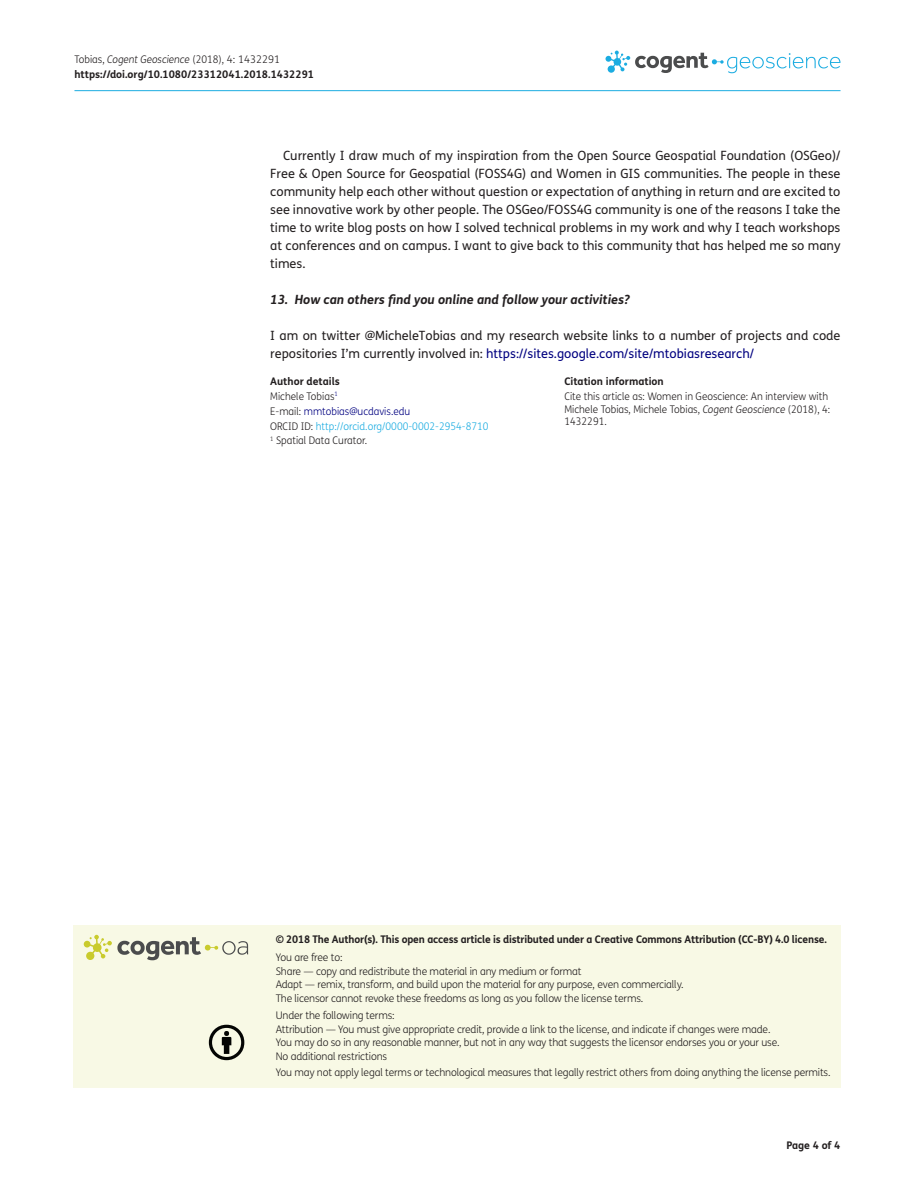
<style>
.page{position:relative;width:915px;height:1191px;background:#fff}
.page>*{position:absolute;margin:0;border:0;box-sizing:border-box;transform-origin:0 0}
.t1{font:12.75px/18px "FS Me Pro";color:#231f20;text-align:justify}
.t2{font:italic 700 12.75px "FS Me Pro";color:#231f20}
.t3{font:300 10.5px/13.5px "FS Me Pro";letter-spacing:-.015em;color:#231f20}
.t4{font:300 10.5px/14.9px "FS Me Pro";letter-spacing:-.015em;color:#231f20;scale:.95 1}
.t5{font:700 10.5px/15px "FS Me Pro";letter-spacing:-.015em;color:#231f20}
.s1{font-weight:300}
.s2{font-weight:300;font-style:italic}
.s3{color:#000080}
.s4{font-weight:700}
.s5{color:#1bace1}
.s6{font-style:italic}
</style>
<div class="page">
<hr style="left:74px;top:90px;width:766px;height:1px;background:#1bace1">
<svg style="left:605px;top:51px;width:235px;height:22px"></svg>
<svg style="left:84px;top:934px;width:164px;height:26px"></svg>
<svg style="left:209px;top:1024px;width:35px;height:36px"></svg>
<p class="t5" style="left:74px;top:51px;width:241px"><span class="s1">Tobias,</span> <span class="s2">Cogent Geoscience</span> <span class="s1">(2018), 4: 1432291 </span>https://doi.org/10.1080/23312041.2018.1432291</p>
<p class="t1" style="left:270px;top:146px;width:571px;text-indent:13px">Currently I draw much of my inspiration from the Open Source Geospatial Foundation (OSGeo)/ Free &amp; Open Source for Geospatial (FOSS4G) and Women in GIS communities. The people in these community help each other without question or expectation of anything in return and are excited to see innovative work by other people. The OSGeo/FOSS4G community is one of the reasons I take the time to write blog posts on how I solved technical problems in my work and why I teach workshops at conferences and on campus. I want to give back to this community that has helped me so many times.</p>
<p class="t2" style="left:270px;top:289px;width:361px">13. How can others find you online and follow your activities?</p>
<p class="t1" style="left:270px;top:326px;width:571px">I am on twitter @MicheleTobias and my research website links to a number of projects and code repositories I’m currently involved in: <span class="s3">https://sites.google.com/site/mtobiasresearch/</span></p>
<p class="t4" style="left:270px;top:373px;width:231px"><span class="s4">Author details<br></span>Michele Tobias<sup>1<br></sup>E-mail: <span class="s3">mmtobias@ucdavis.edu<br></span>ORCID ID: <span class="s5">http://orcid.org/0000-0002-2954-8710<br></span><sup>1</sup> Spatial Data Curator.</p>
<p class="t5" style="left:564px;top:373px;width:101px">Citation information</p>
<p class="t4" style="left:564px;top:389px;width:281px;line-height:12.8px">Cite this article as: Women in Geoscience: An interview with<br>Michele Tobias, Michele Tobias, <span class="s6">Cogent Geoscience</span> (2018), 4:<br>1432291.</p>
<p class="t5" style="left:276px;top:931px;width:552px">© 2018 The Author(s). This open access article is distributed under a Creative Commons Attribution (CC-BY) 4.0 license.</p>
<p class="t3" style="left:276px;top:950px;width:409px">You are free to:<br>Share — copy and redistribute the material in any medium or format<br>Adapt — remix, transform, and build upon the material for any purpose, even commercially.<br>The licensor cannot revoke these freedoms as long as you follow the license terms.</p>
<p class="t3" style="left:276px;top:1008px;width:505px">Under the following terms:<br>Attribution — You must give appropriate credit, provide a link to the license, and indicate if changes were made.<br>You may do so in any reasonable manner, but not in any way that suggests the licensor endorses you or your use.<br>No additional restrictions</p>
<p class="t3" style="left:276px;top:1065px;width:556px">You may not apply legal terms or technological measures that legally restrict others from doing anything the license permits.</p>
<p class="t5" style="left:786px;top:1137px;width:56px">Page 4 of 4</p>
</div>
